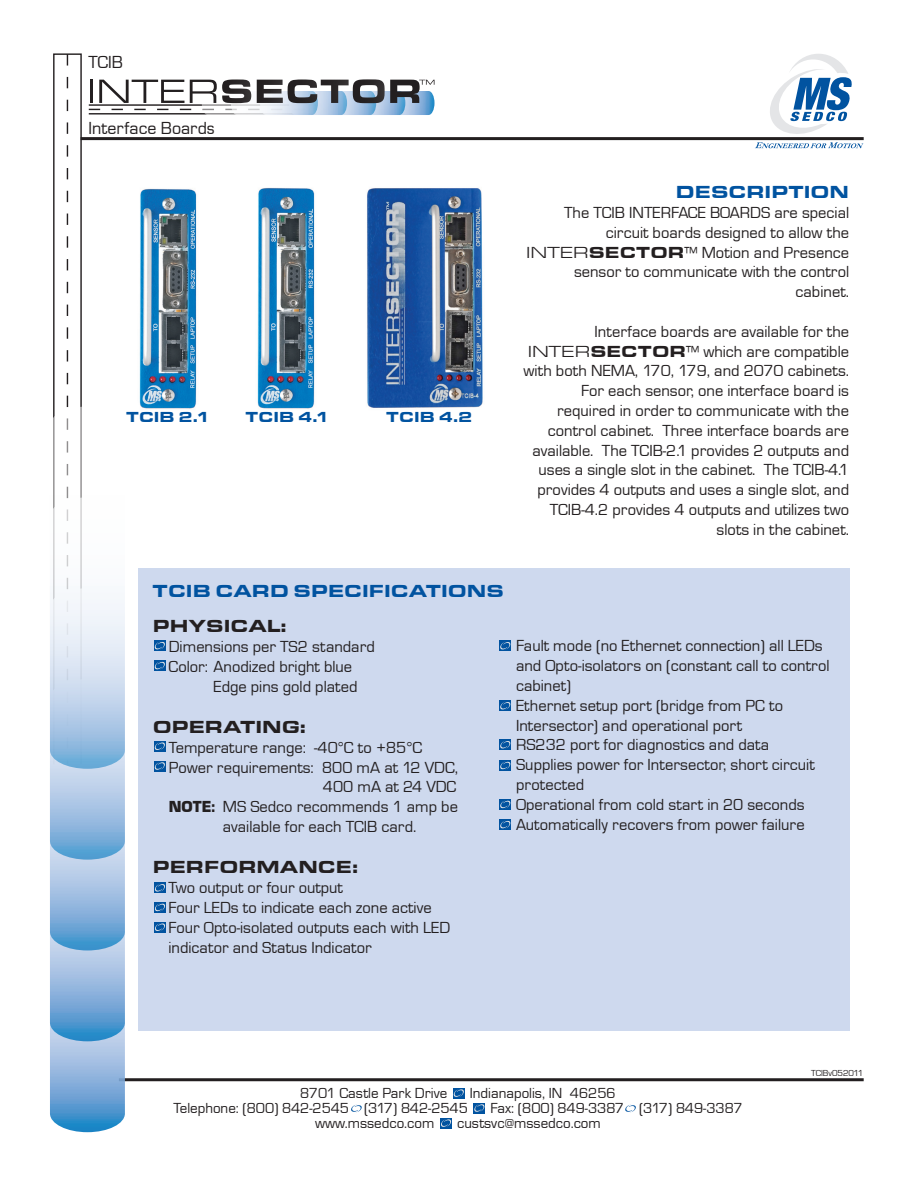
<style>
.page{position:relative;width:918px;height:1188px;background:#fff}
.page>*{position:absolute;margin:0;border:0;box-sizing:border-box;transform-origin:0 0}
.t1{font:18px "Eurostar Black Extended";color:#0153a0}
.t2{font:18px "Eurostar Black Extended";color:#231f20}
.t3{font:18px "Eurostar";color:#231f20}
.t4{font:16.5px/19.8px "Eurostar";color:#231f20}
.t5{font:15px "Eurostar";color:#231f20}
.t6{font:15px "Eurostar Black Extended";color:#0153a0}
.t7{font:9px "Eurostar";color:#231f20}
.s1{font-family:"Eurostar Regular Extended"}
.s2{font-family:"Eurostar Black Extended"}
.s3{font-weight:900}
</style>
<div class="page">
<div style="left:138px;top:568px;width:711px;height:463px;background:#ced9ee"></div>
<div style="left:500px;top:641px;width:11px;height:10px;background:#0153a0"></div>
<svg style="left:500px;top:642px;width:11px;height:8px"></svg>
<hr style="left:81px;top:137px;width:783px;height:3px;background:#231f20">
<hr style="left:119px;top:1078px;width:745px;height:3px;background:#231f20">
<div style="left:500px;top:701px;width:11px;height:10px;background:#0153a0"></div>
<svg style="left:500px;top:702px;width:11px;height:8px"></svg>
<svg style="left:755px;top:54px;width:108px;height:94px"></svg>
<div style="left:474px;top:1103px;width:11px;height:10px;background:#0153a0"></div>
<svg style="left:474px;top:1104px;width:11px;height:8px"></svg>
<svg style="left:625px;top:1105px;width:11px;height:7px"></svg>
<div style="left:500px;top:760px;width:11px;height:11px;background:#0153a0"></div>
<svg style="left:500px;top:761px;width:11px;height:9px"></svg>
<div style="left:500px;top:799px;width:11px;height:11px;background:#0153a0"></div>
<svg style="left:500px;top:800px;width:11px;height:9px"></svg>
<div style="left:500px;top:740px;width:11px;height:10px;background:#0153a0"></div>
<svg style="left:500px;top:741px;width:11px;height:8px"></svg>
<div style="left:500px;top:819px;width:11px;height:11px;background:#0153a0"></div>
<svg style="left:500px;top:820px;width:11px;height:9px"></svg>
<svg style="left:50px;top:54px;width:414px;height:1078px"></svg>
<img style="left:363px;top:184px;width:120px;height:228px">
<img style="left:138px;top:186px;width:60px;height:226px">
<img style="left:256px;top:185px;width:61px;height:227px">
<p class="t3" style="left:88px;top:51px;width:36px">TCIB</p>
<p class="t3" style="left:88px;top:117px;width:129px">Interface Boards</p>
<p class="t6" style="left:126px;top:408px;width:86px">TCIB 2.1</p>
<p class="t6" style="left:245px;top:408px;width:86px">TCIB 4.1</p>
<p class="t6" style="left:386px;top:408px;width:88px">TCIB 4.2</p>
<p class="t1" style="left:676px;top:181px;width:175px">DESCRIPTION</p>
<p class="t4" style="left:526px;top:202px;width:325px;text-align:right">The TCIB INTERFACE BOARDS are special circuit boards designed to allow the<br><span class="s1">INTER</span><span class="s2">SECTOR</span>™ Motion and Presence sensor to communicate with the control cabinet.</p>
<p class="t4" style="left:524px;top:321px;width:327px;text-align:right">Interface boards are available for the <span class="s1">INTER</span><span class="s2">SECTOR</span>™ which are compatible with both NEMA, 170, 179, and 2070 cabinets.<br>For each sensor, one interface board is required in order to communicate with the control cabinet. Three interface boards are available. The TCIB-2.1 provides 2 outputs and uses a single slot in the cabinet. The TCIB-4.1 provides 4 outputs and uses a single slot, and TCIB-4.2 provides 4 outputs and utilizes two slots in the cabinet.</p>
<p class="t1" style="left:152px;top:579px;width:353px">TCIB CARD SPECIFICATIONS</p>
<p class="t2" style="left:153px;top:615px;width:136px">PHYSICAL:</p>
<p class="t4" style="left:168px;top:636px;width:208px">Dimensions per TS2 standard<br>Color: Anodized bright blue</p>
<p class="t4" style="left:213px;top:676px;width:146px">Edge pins gold plated</p>
<p class="t2" style="left:153px;top:716px;width:155px">OPERATING:</p>
<p class="t4" style="left:169px;top:737px;width:255px">Temperature range: -40°C to +85°C</p>
<p class="t4" style="left:169px;top:757px;width:291px">Power requirements: 800 mA at 12 VDC,</p>
<p class="t4" style="left:323px;top:777px;width:135px">400 mA at 24 VDC</p>
<p class="t4" style="left:169px;top:796px;width:291px"><span class="s3">NOTE:</span> MS Sedco recommends 1 amp be</p>
<p class="t4" style="left:223px;top:816px;width:195px">available for each TCIB card.</p>
<p class="t2" style="left:153px;top:856px;width:207px">PERFORMANCE:</p>
<p class="t4" style="left:168px;top:877px;width:283px">Two output or four output<br>Four LEDs to indicate each zone active Four Opto-isolated outputs each with LED indicator and Status Indicator</p>
<p class="t4" style="left:516px;top:636px;width:315px">Fault mode (no Ethernet connection) all LEDs and Opto-isolators on (constant call to control cabinet)<br>Ethernet setup port (bridge from PC to Intersector) and operational port<br>RS232 port for diagnostics and data Supplies power for Intersector, short circuit protected<br>Operational from cold start in 20 seconds Automatically recovers from power failure</p>
<p class="t7" style="left:811px;top:1068px;width:54px">TCIBv052011</p>
<p class="t5" style="left:300px;top:1083px;width:149px">8701 Castle Park Drive</p>
<p class="t5" style="left:470px;top:1083px;width:147px">Indianapolis, IN 46256</p>
<p class="t5" style="left:174px;top:1098px;width:296px">Telephone: (800) 842-2545 (317) 842-2545</p>
<p class="t5" style="left:490px;top:1098px;width:254px">Fax: (800) 849-3387 (317) 849-3387</p>
<p class="t5" style="left:315px;top:1113px;width:121px">www.mssedco.com</p>
<p class="t5" style="left:457px;top:1113px;width:145px">custsvc@mssedco.com</p>
</div>
